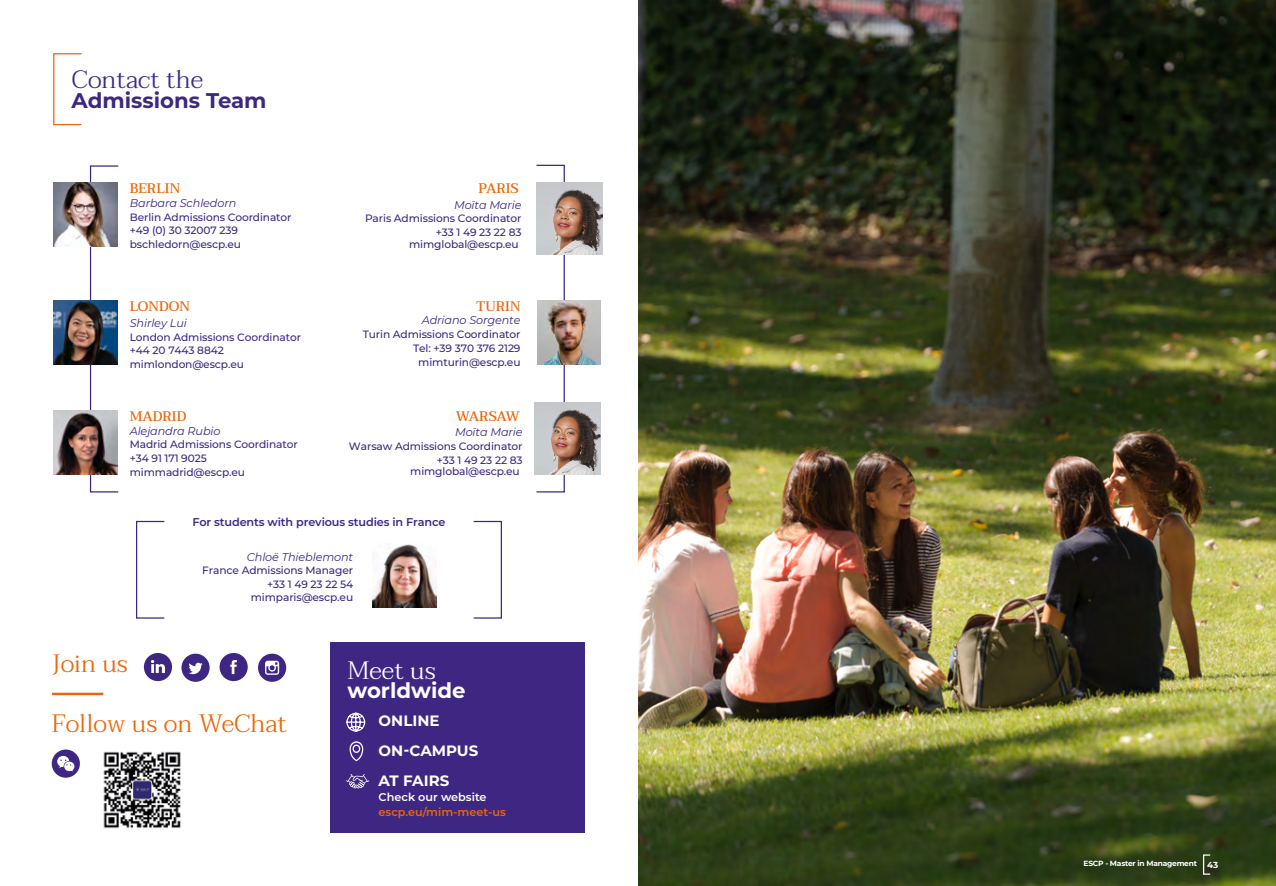
<style>
.page{position:relative;width:1276px;height:886px;background:#fff}
.page>*{position:absolute;margin:0;border:0;box-sizing:border-box;transform-origin:0 0}
.t1{font:300 25px "Taviraj";color:#ec6608}
.t2{font:300 25px "Taviraj";color:#3d2783}
.t3{font:300 25px "Taviraj";color:#fff}
.t4{font:700 21.25px "Montserrat";color:#3d2783}
.t5{font:700 21.25px "Montserrat";color:#fff}
.t6{font:700 15px/29.8px "Montserrat";color:#fff}
.t7{font:500 13.75px "Taviraj";color:#ec6608}
.t8{font:italic 11.25px "Montserrat";letter-spacing:-.01em;color:#3d2783}
.t9{font:600 11.25px "Montserrat";letter-spacing:-.01em;color:#3d2783}
.t10{font:600 11.25px "Montserrat";color:#ec6608}
.t11{font:600 11.25px "Montserrat";color:#fff}
.t12{font:500 10.62px/13.8px "Montserrat";letter-spacing:-.01em;color:#3d2783;text-align:right}
.t13{font:700 7.5px "Montserrat";letter-spacing:-.03em;color:#fff}
.s1{font-size:8.75px}
</style>
<div class="page">
<div style="left:53px;top:53px;width:29px;height:72px;border:1px solid #ec6608"></div>
<hr style="left:52px;top:693px;width:51px;height:2px;background:#ec6608">
<img style="left:103px;top:751px;width:78px;height:78px">
<div style="left:181px;top:654px;width:29px;height:28px;background:#3d2783;border-radius:50%"></div>
<svg style="left:189px;top:663px;width:14px;height:11px"></svg>
<div style="left:220px;top:653px;width:28px;height:28px;background:#3d2783;border-radius:50%"></div>
<svg style="left:230px;top:660px;width:7px;height:14px"></svg>
<div style="left:144px;top:653px;width:28px;height:28px;background:#3d2783;border-radius:50%"></div>
<svg style="left:151px;top:660px;width:14px;height:13px"></svg>
<div style="left:258px;top:654px;width:28px;height:28px;background:#3d2783;border-radius:50%"></div>
<svg style="left:265px;top:661px;width:14px;height:14px"></svg>
<div style="left:52px;top:749px;width:28px;height:29px;background:#3d2783;border-radius:50%"></div>
<svg style="left:57px;top:755px;width:18px;height:16px"></svg>
<div style="left:330px;top:642px;width:255px;height:191px;background:#3d2783"></div>
<svg style="left:346px;top:712px;width:20px;height:20px"></svg>
<svg style="left:349px;top:741px;width:14px;height:20px"></svg>
<svg style="left:346px;top:774px;width:23px;height:14px"></svg>
<div style="left:90px;top:165px;width:29px;height:327px;border:1px solid #3d2783"></div>
<div style="left:536px;top:165px;width:29px;height:327px;border:1px solid #3d2783"></div>
<img style="left:53px;top:183px;width:64px;height:64px">
<img style="left:53px;top:300px;width:64px;height:64px">
<img style="left:53px;top:411px;width:64px;height:63px">
<img style="left:537px;top:300px;width:64px;height:64px">
<div style="left:473px;top:521px;width:29px;height:98px;border:1px solid #3d2783"></div>
<div style="left:136px;top:521px;width:29px;height:98px;border:1px solid #3d2783"></div>
<img style="left:372px;top:544px;width:64px;height:63px">
<img style="left:638px;top:0;width:638px;height:886px">
<div style="left:1203px;top:854px;width:7px;height:21px;border:1px solid #fff"></div>
<img style="left:535px;top:403px;width:65px;height:72px">
<img style="left:537px;top:182px;width:65px;height:72px">
<h1 class="t2" style="left:72px;top:61px;width:133px">Contact the</h1>
<h2 class="t4" style="left:72px;top:85px;width:196px">Admissions Team</h2>
<p class="t7" style="left:130px;top:177px;width:52px">BERLIN</p>
<p class="t8" style="left:130px;top:195px;width:108px">Barbara Schledorn</p>
<p class="t12" style="left:130px;top:210px;width:163px;text-align:left">Berlin Admissions Coordinator +49 (0) 30 32007 239 bschledorn@escp.eu</p>
<p class="t7" style="left:130px;top:295px;width:62px">LONDON</p>
<p class="t8" style="left:130px;top:315px;width:59px">Shirley Lui</p>
<p class="t12" style="left:130px;top:329px;width:173px;text-align:left">London Admissions Coordinator +44 20 7443 8842 mimlondon@escp.eu</p>
<p class="t7" style="left:130px;top:405px;width:58px">MADRID</p>
<p class="t8" style="left:130px;top:423px;width:92px">Alejandra Rubio</p>
<p class="t12" style="left:130px;top:437px;width:170px;text-align:left">Madrid Admissions Coordinator +34 91 171 9025 mimmadrid@escp.eu</p>
<p class="t7" style="left:478px;top:177px;width:42px">PARIS</p>
<p class="t8" style="left:454px;top:197px;width:69px">Moïta Marie</p>
<p class="t12" style="left:365px;top:211px;width:158px;line-height:13.4px">Paris Admissions Coordinator +33 1 49 23 22 83</p>
<p class="t12" style="left:409px;top:237px;width:111px">mimglobal@escp.eu</p>
<p class="t7" style="left:476px;top:295px;width:46px">TURIN</p>
<p class="t8" style="left:422px;top:313px;width:100px">Adriano Sorgente</p>
<p class="t12" style="left:363px;top:327px;width:159px">Turin Admissions Coordinator<br>Tel: +39 370 376 2129 mimturin@escp.eu</p>
<p class="t7" style="left:456px;top:405px;width:65px">WARSAW</p>
<p class="t8" style="left:455px;top:425px;width:69px">Moïta Marie</p>
<p class="t12" style="left:349px;top:439px;width:175px;line-height:13.4px">Warsaw Admissions Coordinator +33 1 49 23 22 83</p>
<p class="t12" style="left:410px;top:464px;width:111px">mimglobal@escp.eu</p>
<p class="t9" style="left:192px;top:514px;width:255px">For students with previous studies in France</p>
<p class="t8" style="left:247px;top:549px;width:108px">Chloë Thieblemont</p>
<p class="t12" style="left:202px;top:563px;width:152px">France Admissions Manager +33 1 49 23 22 54 mimparis@escp.eu</p>
<h1 class="t1" style="left:52px;top:644px;width:77px">Join us</h1>
<h1 class="t1" style="left:52px;top:704px;width:237px">Follow us on WeChat</h1>
<h1 class="t3" style="left:347px;top:651px;width:90px">Meet us</h1>
<h2 class="t5" style="left:347px;top:675px;width:120px">worldwide</h2>
<h3 class="t6" style="left:379px;top:705px;width:101px">ONLINE<br>ON-CAMPUS<br>AT FAIRS</h3>
<p class="t11" style="left:379px;top:789px;width:109px">Check our website</p>
<p class="t10" style="left:379px;top:804px;width:129px">escp.eu/mim-meet-us</p>
<p class="t13" style="left:1083px;top:858px;width:136px">ESCP - Master in Management <span class="s1">43</span></p>
</div>
